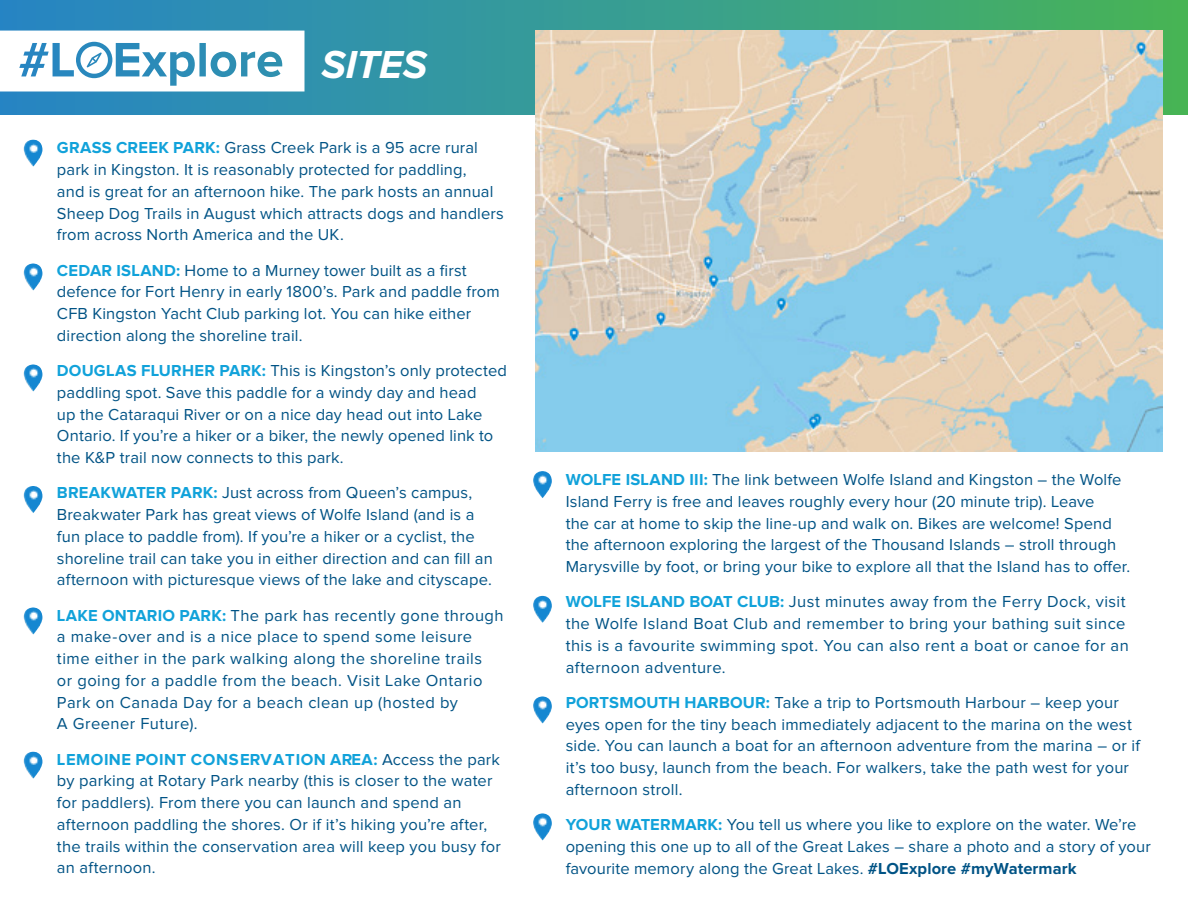
<style>
.page{position:relative;width:1188px;height:918px;background:#fff}
.page>*{position:absolute;margin:0;border:0;box-sizing:border-box;transform-origin:0 0}
.t1{font:italic 700 40.5px "Proxima Nova";letter-spacing:-.01em;color:#fff}
.t2{font:16.5px/21.8px "Proxima Nova";letter-spacing:.01em;color:#005385}
.t3{font:16.5px/21.8px "Proxima Nova";letter-spacing:.03em;color:#005385}
.s1{font-weight:700;color:#11a2da}
.s2{font-weight:700}
</style>
<div class="page">
<svg style="left:0;top:0;width:1188px;height:115px;background:#37999a"></svg>
<img style="left:533px;top:813px;width:19px;height:28px">
<img style="left:533px;top:596px;width:19px;height:27px">
<img style="left:533px;top:471px;width:19px;height:27px">
<img style="left:24px;top:752px;width:18px;height:27px">
<img style="left:24px;top:608px;width:18px;height:27px">
<img style="left:24px;top:486px;width:18px;height:27px">
<img style="left:24px;top:364px;width:18px;height:28px">
<img style="left:24px;top:264px;width:18px;height:27px">
<img style="left:24px;top:140px;width:18px;height:27px">
<img style="left:533px;top:696px;width:19px;height:28px">
<svg style="left:0;top:31px;width:304px;height:61px"></svg>
<img style="left:536px;top:31px;width:627px;height:420px">
<svg style="left:537px;top:476px;width:9px;height:9px"></svg>
<svg style="left:537px;top:599px;width:9px;height:8px"></svg>
<svg style="left:537px;top:699px;width:9px;height:9px"></svg>
<svg style="left:537px;top:821px;width:9px;height:9px"></svg>
<svg style="left:28px;top:145px;width:9px;height:8px"></svg>
<svg style="left:28px;top:267px;width:9px;height:9px"></svg>
<svg style="left:28px;top:367px;width:9px;height:9px"></svg>
<svg style="left:28px;top:490px;width:9px;height:8px"></svg>
<svg style="left:28px;top:612px;width:9px;height:9px"></svg>
<svg style="left:28px;top:756px;width:9px;height:9px"></svg>
<h1 class="t1" style="left:322px;top:46px;width:107px">SITES</h1>
<p class="t2" style="left:57px;top:138px;width:448px"><span class="s1">GRASS CREEK PARK:</span> Grass Creek Park is a 95 acre rural park in Kingston. It is reasonably protected for paddling,<br>and is great for an afternoon hike. The park hosts an annual Sheep Dog Trails in August which attracts dogs and handlers from across North America and the UK.</p>
<p class="t2" style="left:57px;top:260px;width:444px"><span class="s1">CEDAR ISLAND:</span> Home to a Murney tower built as a first defence for Fort Henry in early 1800’s. Park and paddle from CFB Kingston Yacht Club parking lot. You can hike either direction along the shoreline trail.</p>
<p class="t2" style="left:57px;top:360px;width:451px"><span class="s1">DOUGLAS FLURHER PARK:</span> This is Kingston’s only protected paddling spot. Save this paddle for a windy day and head<br>up the Cataraqui River or on a nice day head out into Lake Ontario. If you’re a hiker or a biker, the newly opened link to the K&amp;P trail now connects to this park.</p>
<p class="t2" style="left:57px;top:483px;width:437px"><span class="s1">BREAKWATER PARK:</span> Just across from Queen’s campus, Breakwater Park has great views of Wolfe Island (and is a fun place to paddle from). If you’re a hiker or a cyclist, the shoreline trail can take you in either direction and can fill an afternoon with picturesque views of the lake and cityscape.</p>
<p class="t2" style="left:57px;top:605px;width:448px"><span class="s1">LAKE ONTARIO PARK:</span> The park has recently gone through a make-over and is a nice place to spend some leisure time either in the park walking along the shoreline trails<br>or going for a paddle from the beach. Visit Lake Ontario Park on Canada Day for a beach clean up (hosted by<br>A Greener Future).</p>
<p class="t2" style="left:57px;top:749px;width:445px"><span class="s1">LEMOINE POINT CONSERVATION AREA:</span> Access the park by parking at Rotary Park nearby (this is closer to the water for paddlers). From there you can launch and spend an afternoon paddling the shores. Or if it’s hiking you’re after, the trails within the conservation area will keep you busy for an afternoon.</p>
<p class="t2" style="left:566px;top:470px;width:566px"><span class="s1">WOLFE ISLAND III:</span> The link between Wolfe Island and Kingston – the Wolfe Island Ferry is free and leaves roughly every hour (20 minute trip). Leave<br>the car at home to skip the line-up and walk on. Bikes are welcome! Spend the afternoon exploring the largest of the Thousand Islands – stroll through Marysville by foot, or bring your bike to explore all that the Island has to offer.</p>
<p class="t3" style="left:566px;top:592px;width:565px"><span class="s1">WOLFE ISLAND BOAT CLUB:</span> Just minutes away from the Ferry Dock, visit the Wolfe Island Boat Club and remember to bring your bathing suit since this is a favourite swimming spot. You can also rent a boat or canoe for an afternoon adventure.</p>
<p class="t2" style="left:566px;top:692px;width:576px"><span class="s1">PORTSMOUTH HARBOUR:</span> Take a trip to Portsmouth Harbour – keep your eyes open for the tiny beach immediately adjacent to the marina on the west side. You can launch a boat for an afternoon adventure from the marina – or if it’s too busy, launch from the beach. For walkers, take the path west for your afternoon stroll.</p>
<p class="t2" style="left:566px;top:815px;width:587px"><span class="s1">YOUR WATERMARK:</span> You tell us where you like to explore on the water. We’re opening this one up to all of the Great Lakes – share a photo and a story of your favourite memory along the Great Lakes. <span class="s2">#LOExplore #myWatermark</span></p>
</div>
